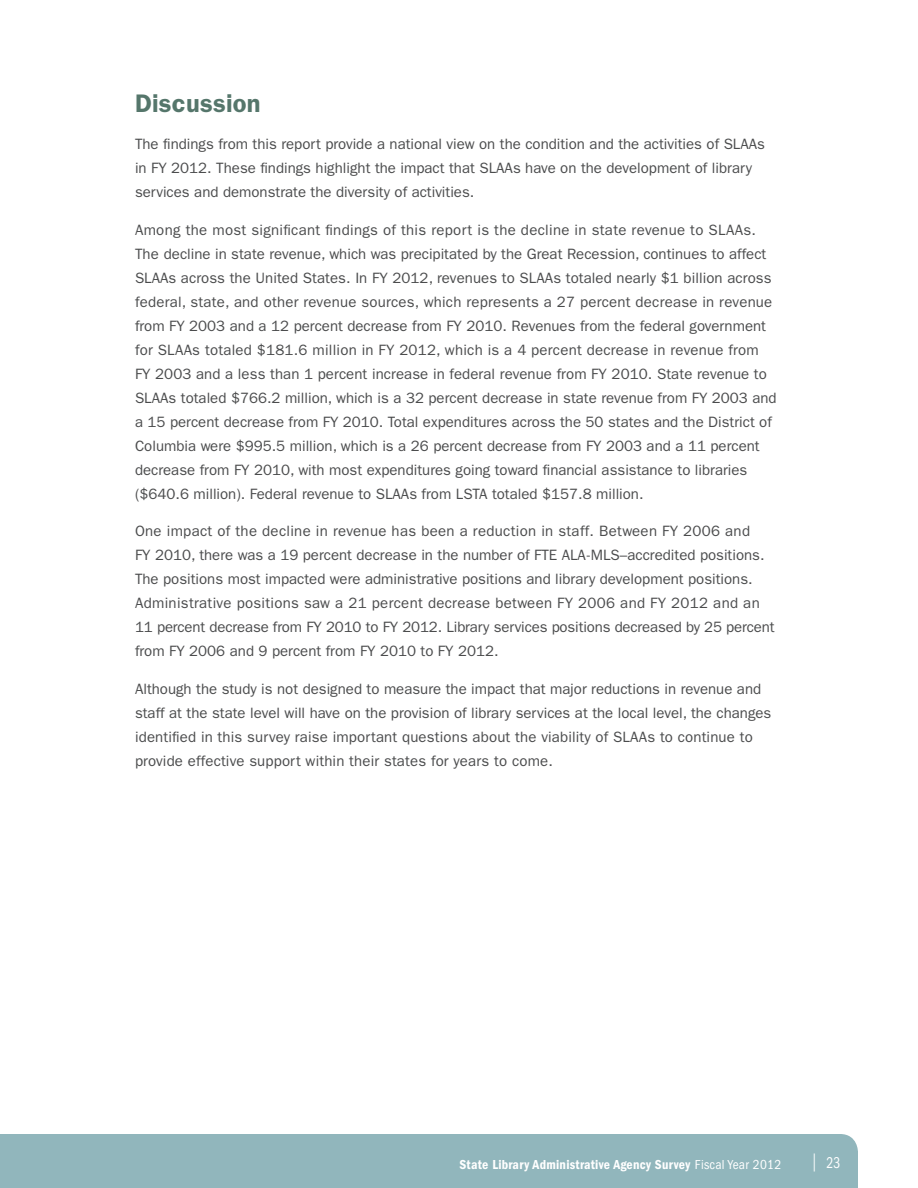
<style>
.page{position:relative;width:918px;height:1188px;background:#fff}
.page>*{position:absolute;margin:0;border:0;box-sizing:border-box;transform-origin:0 0}
.head_1{font:600 25.5px "ITC Franklin Gothic Std";letter-spacing:.01em;color:#55766b}
.t1{font:condensed 16.2px "ITC Franklin Gothic Std";color:#fff;scale:.83 1}
.Paragraph{font:15px/24px "ITC Franklin Gothic Std";color:#4b4c4d}
.t2{font:13.5px "ITC Franklin Gothic Std Dm Cd";letter-spacing:.02em;color:#fff}
.s1{font-family:"ITC Franklin Gothic Std";font-stretch:condensed}
.s2{font-stretch:normal;font-size:18px}
</style>
<div class="page">
<div style="left:0;top:1134px;width:858px;height:54px;background:#91b6bc"></div>
<p class="head_1" style="left:135px;top:88px;width:127px">Discussion</p>
<p class="Paragraph" style="left:135px;top:133px;width:632px">The findings from this report provide a national view on the condition and the activities of SLAAs in FY 2012. These findings highlight the impact that SLAAs have on the development of library services and demonstrate the diversity of activities.</p>
<p class="Paragraph" style="left:135px;top:218px;width:643px">Among the most significant findings of this report is the decline in state revenue to SLAAs.<br>The decline in state revenue, which was precipitated by the Great Recession, continues to affect SLAAs across the United States. In FY 2012, revenues to SLAAs totaled nearly $1 billion across federal, state, and other revenue sources, which represents a 27 percent decrease in revenue from FY 2003 and a 12 percent decrease from FY 2010. Revenues from the federal government for SLAAs totaled $181.6 million in FY 2012, which is a 4 percent decrease in revenue from FY 2003 and a less than 1 percent increase in federal revenue from FY 2010. State revenue to SLAAs totaled $766.2 million, which is a 32 percent decrease in state revenue from FY 2003 and a 15 percent decrease from FY 2010. Total expenditures across the 50 states and the District of Columbia were $995.5 million, which is a 26 percent decrease from FY 2003 and a 11 percent decrease from FY 2010, with most expenditures going toward financial assistance to libraries ($640.6 million). Federal revenue to SLAAs from LSTA totaled $157.8 million.</p>
<p class="Paragraph" style="left:135px;top:520px;width:641px">One impact of the decline in revenue has been a reduction in staff. Between FY 2006 and<br>FY 2010, there was a 19 percent decrease in the number of FTE ALA-MLS–accredited positions.<br>The positions most impacted were administrative positions and library development positions.<br>Administrative positions saw a 21 percent decrease between FY 2006 and FY 2012 and an 11 percent decrease from FY 2010 to FY 2012. Library services positions decreased by 25 percent from FY 2006 and 9 percent from FY 2010 to FY 2012.</p>
<p class="Paragraph" style="left:135px;top:677px;width:638px">Although the study is not designed to measure the impact that major reductions in revenue and staff at the state level will have on the provision of library services at the local level, the changes identified in this survey raise important questions about the viability of SLAAs to continue to provide effective support within their states for years to come.</p>
<p class="t2" style="left:459px;top:1157px;width:323px">State Library Administrative Agency Survey <span class="s1">Fiscal Year 2012</span></p>
<p class="t1" style="left:813px;top:1154px;width:35px"><span class="s2">|</span> 23</p>
</div>
